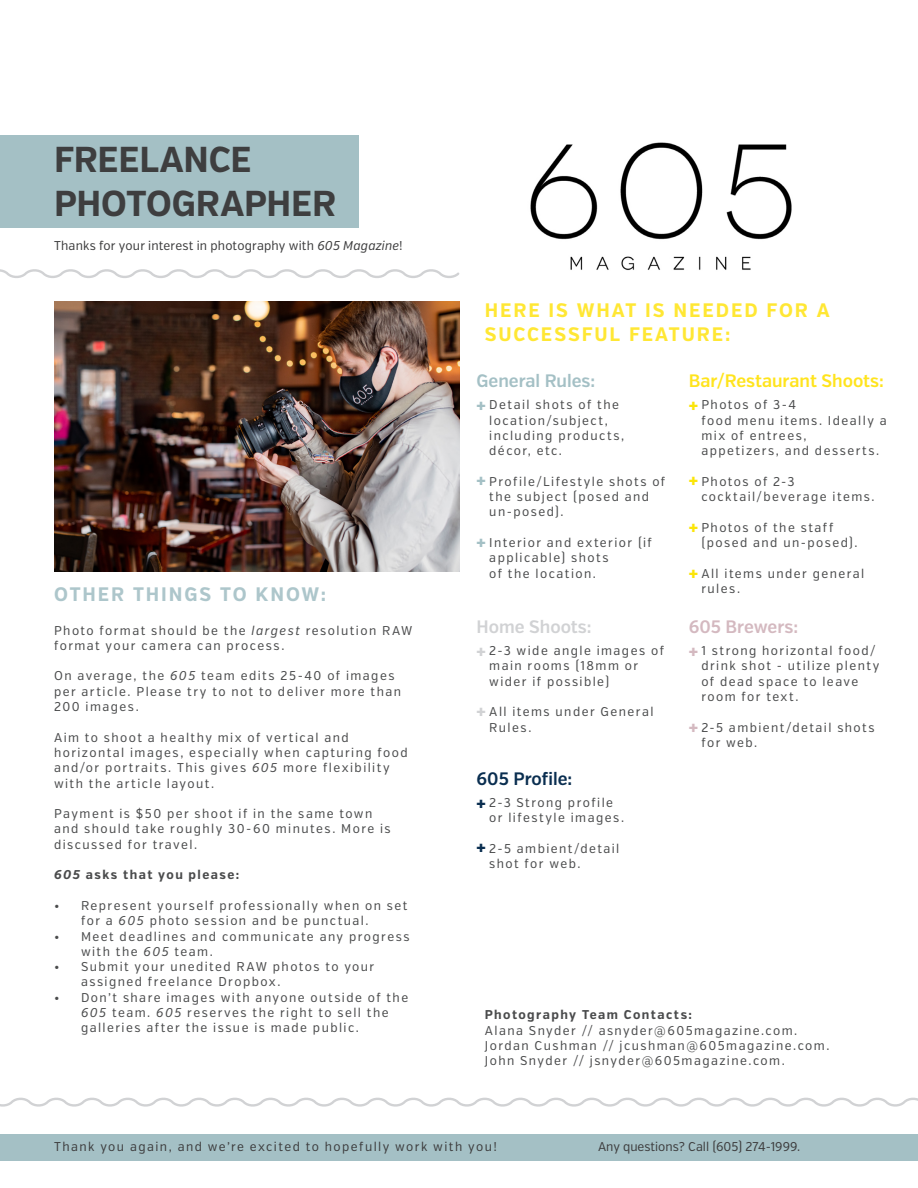
<style>
.page{position:relative;width:918px;height:1188px;background:#fff}
.page>*{position:absolute;margin:0;border:0;box-sizing:border-box;transform-origin:0 0}
.t1{font:700 36px/43.2px "Verb Cond";letter-spacing:-.005em;color:#3e3e3f}
.t2{font:700 19.5px/23.4px "Verb Cond";letter-spacing:.1em;color:#ffe734}
.t3{font:700 19.5px "Verb Cond";letter-spacing:.1em;color:#adc6cb}
.t4{font:600 18px "Verb Cond";color:#ffe41d}
.t5{font:600 18px "Verb Cond";color:#a4c0c5}
.t6{font:600 18px "Verb Cond";color:#d1d2d4}
.t7{font:600 18px "Verb Cond";color:#0a2e50}
.t8{font:600 18px "Verb Cond";color:#d4b9c0}
.t9{font:900 18px "Niveau Grotesk";color:#fbe509}
.t10{font:900 18px "Niveau Grotesk";color:#a4c0c5}
.t11{font:900 18px "Niveau Grotesk";color:#d1d2d4}
.t12{font:900 18px "Niveau Grotesk";color:#0a2e50}
.t13{font:900 18px "Niveau Grotesk";color:#d4b9c0}
.t14{font:12.75px/15.3px "Verb Cond";letter-spacing:.115em;color:#4a4b4c}
.t15{font:12.75px "Verb Cond";letter-spacing:.015em;color:#3e3e3f}
.t16{font:12.75px "Verb Cond";letter-spacing:.115em;color:#3e3e3f}
.t17{font:700 12.75px "Verb Cond";letter-spacing:.115em;color:#4a4b4c}
.s1{font-style:italic}
</style>
<div class="page">
<div style="left:0;top:1135px;width:918px;height:26px;background:#a4c0c5"></div>
<div style="left:0;top:135px;width:359px;height:93px;background:#a4c0c5"></div>
<img style="left:530px;top:142px;width:262px;height:128px">
<img style="left:55px;top:302px;width:405px;height:270px">
<svg style="left:0;top:269px;width:460px;height:9px"></svg>
<svg style="left:0;top:1097px;width:918px;height:10px"></svg>
<p class="t1" style="left:54px;top:139px;width:284px">FREELANCE<br>PHOTOGRAPHER</p>
<p class="t15" style="left:54px;top:238px;width:350px">Thanks for your interest in photography with <span class="s1">605 Magazine</span>!</p>
<p class="t3" style="left:54px;top:583px;width:274px">OTHER THINGS TO KNOW:</p>
<p class="t14" style="left:54px;top:623px;width:360px">Photo format should be the <span class="s1">largest</span> resolution RAW format your camera can process.</p>
<p class="t14" style="left:54px;top:669px;width:349px">On average, the <span class="s1">605</span> team edits 25-40 of images per article. Please try to not to deliver more than<br>200 images.</p>
<p class="t14" style="left:54px;top:730px;width:296px">Aim to shoot a healthy mix of vertical and</p>
<p class="t14" style="left:54px;top:745px;width:355px">horizontal images, especially when capturing food and/or portraits. This gives <span class="s1">605</span> more flexibility with the article layout.</p>
<p class="t14" style="left:54px;top:806px;width:338px">Payment is $50 per shoot if in the same town and should take roughly 30-60 minutes. More is discussed for travel.</p>
<p class="t17" style="left:54px;top:867px;width:187px"><span class="s1">605</span> asks that you please:</p>
<p class="t14" style="left:81px;top:898px;width:328px;text-indent:-27px">• Represent yourself professionally when on set for a <span class="s1">605</span> photo session and be punctual.</p>
<p class="t14" style="left:81px;top:929px;width:330px;text-indent:-27px">• Meet deadlines and communicate any progress with the <span class="s1">605</span> team.</p>
<p class="t14" style="left:81px;top:959px;width:295px;text-indent:-27px">• Submit your unedited RAW photos to your assigned freelance Dropbox.</p>
<p class="t14" style="left:81px;top:990px;width:329px;text-indent:-27px">• Don’t share images with anyone outside of the<br><span class="s1">605</span> team. <span class="s1">605</span> reserves the right to sell the galleries after the issue is made public.</p>
<p class="t2" style="left:485px;top:299px;width:346px">HERE IS WHAT IS NEEDED FOR A<br>SUCCESSFUL FEATURE:</p>
<p class="t5" style="left:477px;top:370px;width:120px">General Rules:</p>
<p class="t14" style="left:489px;top:397px;width:137px">Detail shots of the location/subject, including products, décor, etc.</p>
<p class="t14" style="left:489px;top:474px;width:177px">Profile/Lifestyle shots of the subject (posed and</p>
<p class="t14" style="left:489px;top:504px;width:76px">un-posed).</p>
<p class="t14" style="left:489px;top:535px;width:164px">Interior and exterior (if applicable) shots</p>
<p class="t14" style="left:489px;top:566px;width:108px">of the location.</p>
<p class="t10" style="left:477px;top:394px;width:11px">+</p>
<p class="t10" style="left:477px;top:470px;width:11px">+</p>
<p class="t10" style="left:477px;top:531px;width:11px">+</p>
<p class="t6" style="left:477px;top:616px;width:117px">Home Shoots:</p>
<p class="t14" style="left:489px;top:643px;width:176px">2-3 wide angle images of main rooms (18mm or</p>
<p class="t14" style="left:489px;top:674px;width:121px">wider if possible)</p>
<p class="t14" style="left:489px;top:704px;width:166px">All items under General<br>Rules.</p>
<p class="t11" style="left:477px;top:640px;width:11px">+</p>
<p class="t11" style="left:477px;top:701px;width:11px">+</p>
<p class="t7" style="left:477px;top:768px;width:97px">605 Profile:</p>
<p class="t14" style="left:489px;top:795px;width:125px">2-3 Strong profile</p>
<p class="t14" style="left:489px;top:810px;width:136px">or lifestyle images.</p>
<p class="t14" style="left:489px;top:841px;width:132px">2-5 ambient/detail</p>
<p class="t14" style="left:489px;top:856px;width:93px">shot for web.</p>
<p class="t12" style="left:477px;top:792px;width:11px">+</p>
<p class="t12" style="left:477px;top:837px;width:11px">+</p>
<p class="t4" style="left:689px;top:370px;width:197px">Bar/Restaurant Shoots:</p>
<p class="t14" style="left:701px;top:397px;width:96px">Photos of 3-4</p>
<p class="t14" style="left:701px;top:413px;width:187px">food menu items. Ideally a mix of entrees,</p>
<p class="t14" style="left:701px;top:443px;width:179px">appetizers, and desserts.</p>
<p class="t14" style="left:701px;top:474px;width:95px">Photos of 2-3</p>
<p class="t14" style="left:701px;top:489px;width:175px">cocktail/beverage items.</p>
<p class="t14" style="left:701px;top:520px;width:133px">Photos of the staff</p>
<p class="t14" style="left:701px;top:535px;width:158px">(posed and un-posed).</p>
<p class="t14" style="left:701px;top:566px;width:165px">All items under general rules.</p>
<p class="t9" style="left:689px;top:394px;width:11px">+</p>
<p class="t9" style="left:689px;top:470px;width:11px">+</p>
<p class="t9" style="left:689px;top:516px;width:11px">+</p>
<p class="t9" style="left:689px;top:563px;width:11px">+</p>
<p class="t8" style="left:689px;top:616px;width:111px">605 Brewers:</p>
<p class="t14" style="left:701px;top:643px;width:180px">1 strong horizontal food/ drink shot - utilize plenty of dead space to leave room for text.</p>
<p class="t14" style="left:701px;top:720px;width:175px">2-5 ambient/detail shots for web.</p>
<p class="t13" style="left:689px;top:640px;width:11px">+</p>
<p class="t13" style="left:689px;top:717px;width:11px">+</p>
<p class="t17" style="left:485px;top:1007px;width:209px">Photography Team Contacts:</p>
<p class="t14" style="left:485px;top:1023px;width:314px">Alana Snyder // asnyder@605magazine.com.</p>
<p class="t14" style="left:485px;top:1038px;width:346px">Jordan Cushman // jcushman@605magazine.com.</p>
<p class="t14" style="left:485px;top:1053px;width:301px">John Snyder // jsnyder@605magazine.com.</p>
<p class="t16" style="left:54px;top:1139px;width:444px">Thank you again, and we’re excited to hopefully work with you!</p>
<p class="t15" style="left:598px;top:1139px;width:204px">Any questions? Call (605) 274-1999.</p>
</div>
